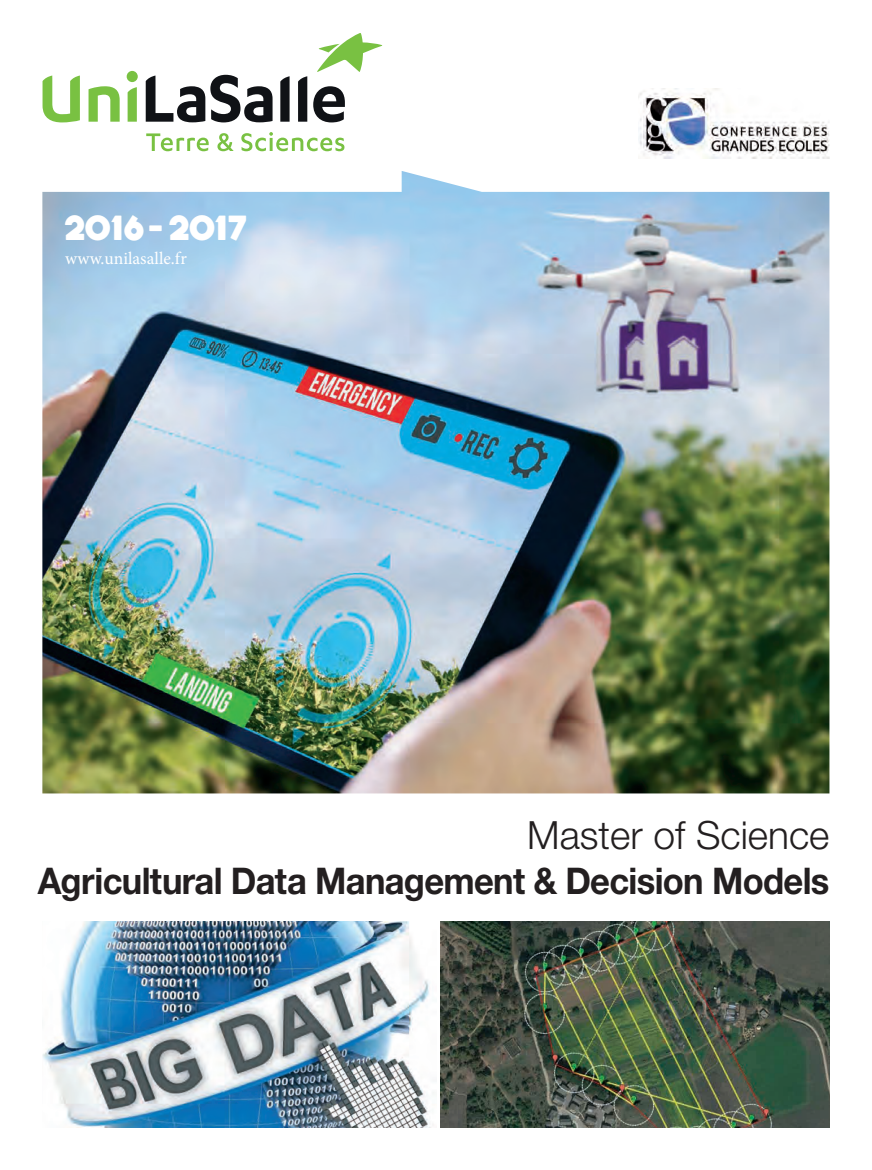
<style>
.page{position:relative;width:872px;height:1170px;background:#fff}
.page>*{position:absolute;margin:0;border:0;box-sizing:border-box;transform-origin:0 0}
.t1{font:300 38.85px "Helvetica Neue CE";color:#231f20}
.t2{font:700 36.75px "Helvetica Neue CE";letter-spacing:-.02em;color:#231f20;scale:.94 1}
.t3{font:36.6px "Fat Frank";color:#fff}
.t4{font:17.55px "Minion Pro";letter-spacing:.005em;color:#fff}
</style>
<div class="page">
<img style="left:42px;top:171px;width:787px;height:622px">
<div style="left:127px;top:71px;width:11px;height:11px;background:#79c142;border-radius:50%"></div>
<svg style="left:146px;top:75px;width:126px;height:47px"></svg>
<svg style="left:313px;top:86px;width:32px;height:36px"></svg>
<svg style="left:280px;top:76px;width:9px;height:46px"></svg>
<svg style="left:298px;top:76px;width:9px;height:46px"></svg>
<svg style="left:89px;top:86px;width:31px;height:36px"></svg>
<svg style="left:43px;top:75px;width:37px;height:47px"></svg>
<svg style="left:128px;top:87px;width:9px;height:35px"></svg>
<svg style="left:317px;top:33px;width:65px;height:39px"></svg>
<svg style="left:146px;top:133px;width:63px;height:18px"></svg>
<svg style="left:217px;top:133px;width:17px;height:18px"></svg>
<svg style="left:241px;top:132px;width:103px;height:19px"></svg>
<img style="left:638px;top:88px;width:191px;height:71px">
<img style="left:42px;top:921px;width:392px;height:206px">
<img style="left:440px;top:921px;width:389px;height:206px">
<p class="t3" style="left:65px;top:209px;width:183px">2016-2017</p>
<p class="t4" style="left:65px;top:246px;width:123px">www.unilasalle.fr</p>
<p class="t1" style="left:527px;top:811px;width:304px">Master of Science</p>
<p class="t2" style="left:38px;top:858px;width:844px">Agricultural Data Management &amp; Decision Models</p>
</div>
